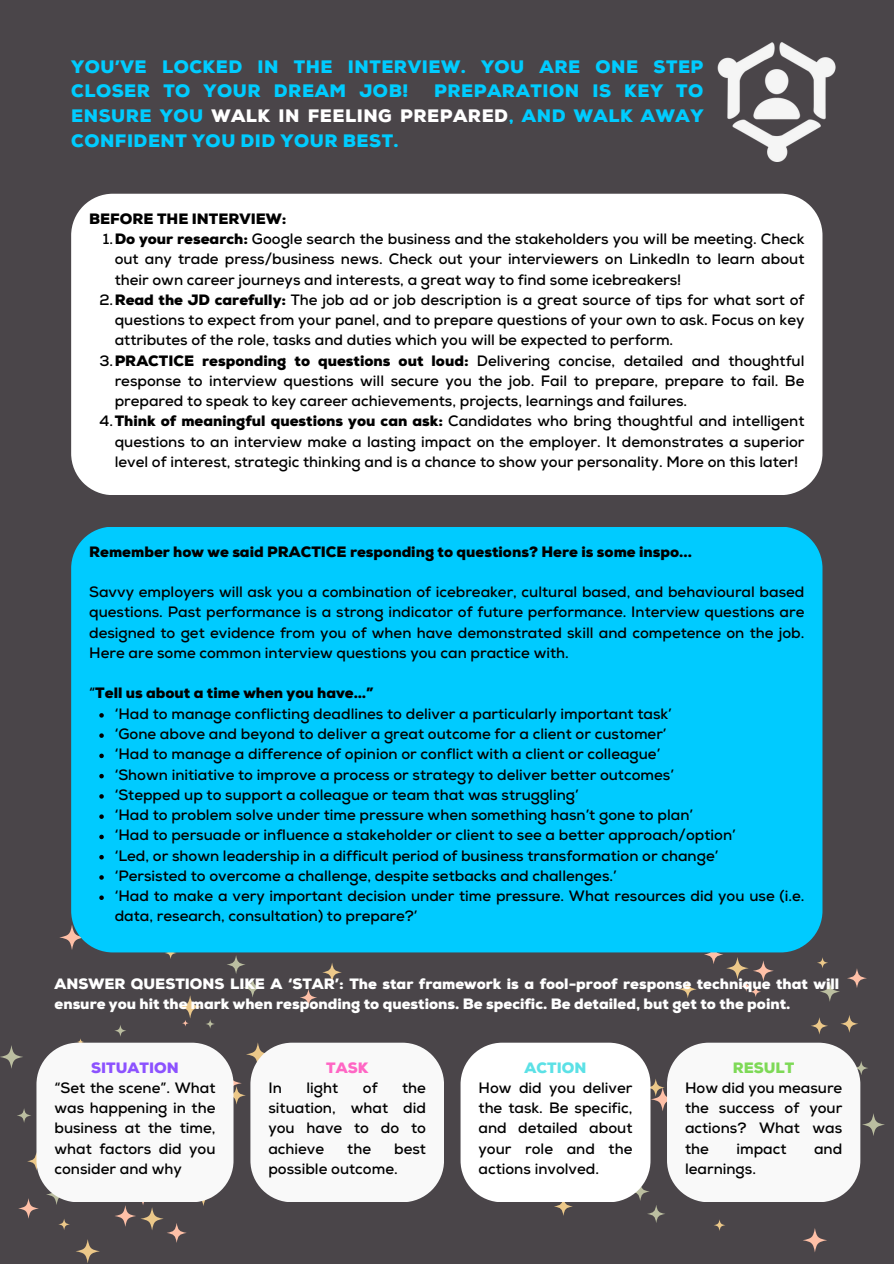
<style>
.page{position:relative;width:894px;height:1264px;background:#fff}
.page>*{position:absolute;margin:0;border:0;box-sizing:border-box;transform-origin:0 0}
.t1{font:900 18px/24.8px "Nexa";letter-spacing:.03em;color:#0cf}
.t2{font:700 15px/20.2px "Nexa";color:#000;text-align:justify}
.t3{font:900 15px/20.2px "Nexa";color:#fff}
.t4{font:900 15px "Nexa";color:#000}
.t5{font:900 15px "Nexa";color:#ff66c4}
.s1{color:#fff}
.s2{font-weight:900}
.s3{font-weight:700}
.s4{font-weight:900;color:#8c52ff}
.s5{font-weight:900;color:#5ce1e6}
.s6{font-weight:900;color:#7ed957}
</style>
<div class="page">
<div style="left:0;top:0;width:893px;height:1263px;background:#4a4549"></div>
<img style="left:717px;top:42px;width:119px;height:120px">
<div style="left:71px;top:194px;width:751px;height:301px;background:#fff"></div>
<svg style="left:840px;top:1014px;width:18px;height:18px"></svg>
<svg style="left:646px;top:1078px;width:18px;height:18px"></svg>
<svg style="left:802px;top:1227px;width:24px;height:25px"></svg>
<svg style="left:740px;top:981px;width:11px;height:10px"></svg>
<svg style="left:703px;top:944px;width:20px;height:20px"></svg>
<svg style="left:750px;top:986px;width:10px;height:11px"></svg>
<svg style="left:553px;top:1196px;width:19px;height:19px"></svg>
<svg style="left:646px;top:1204px;width:19px;height:18px"></svg>
<svg style="left:861px;top:1113px;width:23px;height:23px"></svg>
<svg style="left:816px;top:957px;width:11px;height:11px"></svg>
<svg style="left:846px;top:968px;width:20px;height:20px"></svg>
<svg style="left:713px;top:1219px;width:12px;height:11px"></svg>
<svg style="left:678px;top:980px;width:18px;height:18px"></svg>
<svg style="left:726px;top:956px;width:22px;height:23px"></svg>
<svg style="left:752px;top:960px;width:21px;height:21px"></svg>
<svg style="left:650px;top:1087px;width:24px;height:24px"></svg>
<svg style="left:819px;top:981px;width:20px;height:20px"></svg>
<svg style="left:853px;top:1060px;width:15px;height:15px"></svg>
<svg style="left:810px;top:1017px;width:17px;height:17px"></svg>
<svg style="left:27px;top:1151px;width:19px;height:19px"></svg>
<svg style="left:178px;top:995px;width:24px;height:23px"></svg>
<svg style="left:227px;top:1086px;width:19px;height:18px"></svg>
<svg style="left:59px;top:924px;width:26px;height:26px"></svg>
<svg style="left:77px;top:1038px;width:7px;height:7px"></svg>
<svg style="left:167px;top:1222px;width:20px;height:20px"></svg>
<svg style="left:299px;top:988px;width:18px;height:18px"></svg>
<svg style="left:322px;top:962px;width:20px;height:20px"></svg>
<svg style="left:226px;top:955px;width:19px;height:19px"></svg>
<svg style="left:0;top:1045px;width:23px;height:23px"></svg>
<svg style="left:58px;top:1218px;width:12px;height:12px"></svg>
<svg style="left:114px;top:1024px;width:12px;height:12px"></svg>
<svg style="left:18px;top:1198px;width:21px;height:20px"></svg>
<svg style="left:164px;top:946px;width:13px;height:13px"></svg>
<svg style="left:76px;top:1239px;width:24px;height:24px"></svg>
<svg style="left:140px;top:1207px;width:24px;height:23px"></svg>
<svg style="left:182px;top:1019px;width:7px;height:7px"></svg>
<svg style="left:114px;top:1205px;width:22px;height:21px"></svg>
<svg style="left:217px;top:1070px;width:25px;height:25px"></svg>
<svg style="left:243px;top:977px;width:19px;height:20px"></svg>
<svg style="left:205px;top:1019px;width:10px;height:9px"></svg>
<svg style="left:17px;top:1108px;width:14px;height:14px"></svg>
<div style="left:71px;top:527px;width:751px;height:425px;background:#00cbff"></div>
<svg style="left:99px;top:713px;width:5px;height:4px"></svg>
<svg style="left:99px;top:733px;width:5px;height:5px"></svg>
<svg style="left:99px;top:753px;width:5px;height:5px"></svg>
<svg style="left:99px;top:774px;width:5px;height:4px"></svg>
<svg style="left:99px;top:794px;width:5px;height:4px"></svg>
<svg style="left:99px;top:814px;width:5px;height:5px"></svg>
<svg style="left:99px;top:834px;width:5px;height:5px"></svg>
<svg style="left:99px;top:855px;width:5px;height:4px"></svg>
<svg style="left:99px;top:875px;width:5px;height:4px"></svg>
<svg style="left:99px;top:895px;width:5px;height:5px"></svg>
<div style="left:36px;top:1042px;width:197px;height:160px;background:#f9f9f9"></div>
<div style="left:250px;top:1042px;width:193px;height:160px;background:#f9f9f9"></div>
<div style="left:460px;top:1042px;width:190px;height:160px;background:#fff"></div>
<div style="left:666px;top:1042px;width:194px;height:160px;background:#f9f9f9"></div>
<h3 class="t1" style="left:71px;top:55px;width:633px">YOU’VE LOCKED IN THE INTERVIEW. YOU ARE ONE STEP<br>CLOSER TO YOUR DREAM JOB!</h3>
<h3 class="t1" style="left:71px;top:79px;width:633px;text-align:justify;text-indent:363px">PREPARATION IS KEY TO ENSURE YOU <span class="s1">WALK IN FEELING PREPARED</span>, AND WALK AWAY CONFIDENT YOU DID YOUR BEST.</h3>
<h1 class="t4" style="left:89px;top:210px;width:199px">BEFORE THE INTERVIEW:</h1>
<h2 class="t2" style="left:115px;top:229px;width:691px;text-indent:-12px">1.<span class="s2">Do your research:</span> Google search the business and the stakeholders you will be meeting. Check out any trade press/business news. Check out your interviewers on LinkedIn to learn about their own career journeys and interests, a great way to find some icebreakers!</h2>
<p class="t2" style="left:115px;top:290px;width:691px;text-indent:-15px">2.<span class="s2">Read the JD carefully:</span> The job ad or job description is a great source of tips for what sort of questions to expect from your panel, and to prepare questions of your own to ask. Focus on key attributes of the role, tasks and duties which you will be expected to perform.</p>
<p class="t2" style="left:115px;top:351px;width:691px;text-indent:-15px">3.<span class="s2">PRACTICE responding to questions out loud:</span> Delivering concise, detailed and thoughtful response to interview questions will secure you the job. Fail to prepare, prepare to fail. Be prepared to speak to key career achievements, projects, learnings and failures.</p>
<p class="t2" style="left:115px;top:411px;width:691px;text-indent:-15px">4.<span class="s2">Think of meaningful questions you can ask:</span> Candidates who bring thoughtful and intelligent questions to an interview make a lasting impact on the employer. It demonstrates a superior level of interest, strategic thinking and is a chance to show your personality. More on this later!</p>
<p class="t4" style="left:89px;top:542px;width:604px">Remember how we said PRACTICE responding to questions? Here is some inspo...</p>
<h3 class="t2" style="left:89px;top:582px;width:716px">Savvy employers will ask you a combination of icebreaker, cultural based, and behavioural based questions. Past performance is a strong indicator of future performance. Interview questions are designed to get evidence from you of when have demonstrated skill and competence on the job.<br>Here are some common interview questions you can practice with.</h3>
<h3 class="t4" style="left:89px;top:684px;width:286px"><span class="s3">“</span>Tell us about a time when you have…”</h3>
<h3 class="t2" style="left:115px;top:704px;width:558px">‘Had to manage conflicting deadlines to deliver a particularly important task’</h3>
<p class="t2" style="left:115px;top:724px;width:553px">‘Gone above and beyond to deliver a great outcome for a client or customer’</p>
<p class="t2" style="left:115px;top:744px;width:547px">‘Had to manage a difference of opinion or conflict with a client or colleague’</p>
<p class="t2" style="left:115px;top:764px;width:560px">‘Shown initiative to improve a process or strategy to deliver better outcomes’</p>
<p class="t2" style="left:115px;top:785px;width:465px">‘Stepped up to support a colleague or team that was struggling’</p>
<p class="t2" style="left:115px;top:805px;width:579px">‘Had to problem solve under time pressure when something hasn’t gone to plan’</p>
<p class="t2" style="left:115px;top:825px;width:622px">‘Had to persuade or influence a stakeholder or client to see a better approach/option’</p>
<p class="t2" style="left:115px;top:845px;width:605px">‘Led, or shown leadership in a difficult period of business transformation or change’</p>
<p class="t2" style="left:115px;top:866px;width:503px">‘Persisted to overcome a challenge, despite setbacks and challenges.’</p>
<p class="t2" style="left:115px;top:886px;width:691px">‘Had to make a very important decision under time pressure. What resources did you use (i.e. data, research, consultation) to prepare?’</p>
<p class="t3" style="left:54px;top:973px;width:786px">ANSWER QUESTIONS LIKE A ‘STAR’: The star framework is a fool-proof response technique that will ensure you hit the mark when responding to questions. Be specific. Be detailed, but get to the point.</p>
<p class="t2" style="left:54px;top:1057px;width:162px;text-align:left;text-indent:37px"><span class="s4">SITUATION<br></span>“Set the scene”. What was happening in the business at the time, what factors did you consider and why</p>
<h3 class="t5" style="left:326px;top:1058px;width:43px">TASK</h3>
<h3 class="t2" style="left:268px;top:1078px;width:15px">In</h3>
<h3 class="t2" style="left:306px;top:1078px;width:33px">light</h3>
<h3 class="t2" style="left:363px;top:1078px;width:16px">of</h3>
<h3 class="t2" style="left:268px;top:1078px;width:159px;text-indent:134px">the situation, what did you have to do to achieve</h3>
<h3 class="t2" style="left:268px;top:1138px;width:159px;text-indent:126px">best possible outcome.</h3>
<h3 class="t2" style="left:347px;top:1138px;width:25px">the</h3>
<p class="t2" style="left:478px;top:1057px;width:155px;text-align:left;text-indent:46px"><span class="s5">ACTION<br></span>How did you deliver the task. Be specific, and detailed about your role and the actions involved.</p>
<h3 class="t2" style="left:684px;top:1057px;width:159px;text-align:left;text-indent:48px"><span class="s6">RESULT<br></span>How did you measure the success of your actions? What was the</h3>
<h3 class="t2" style="left:736px;top:1138px;width:52px">impact</h3>
<h3 class="t2" style="left:813px;top:1138px;width:30px">and</h3>
<h3 class="t2" style="left:684px;top:1159px;width:72px">learnings.</h3>
</div>
